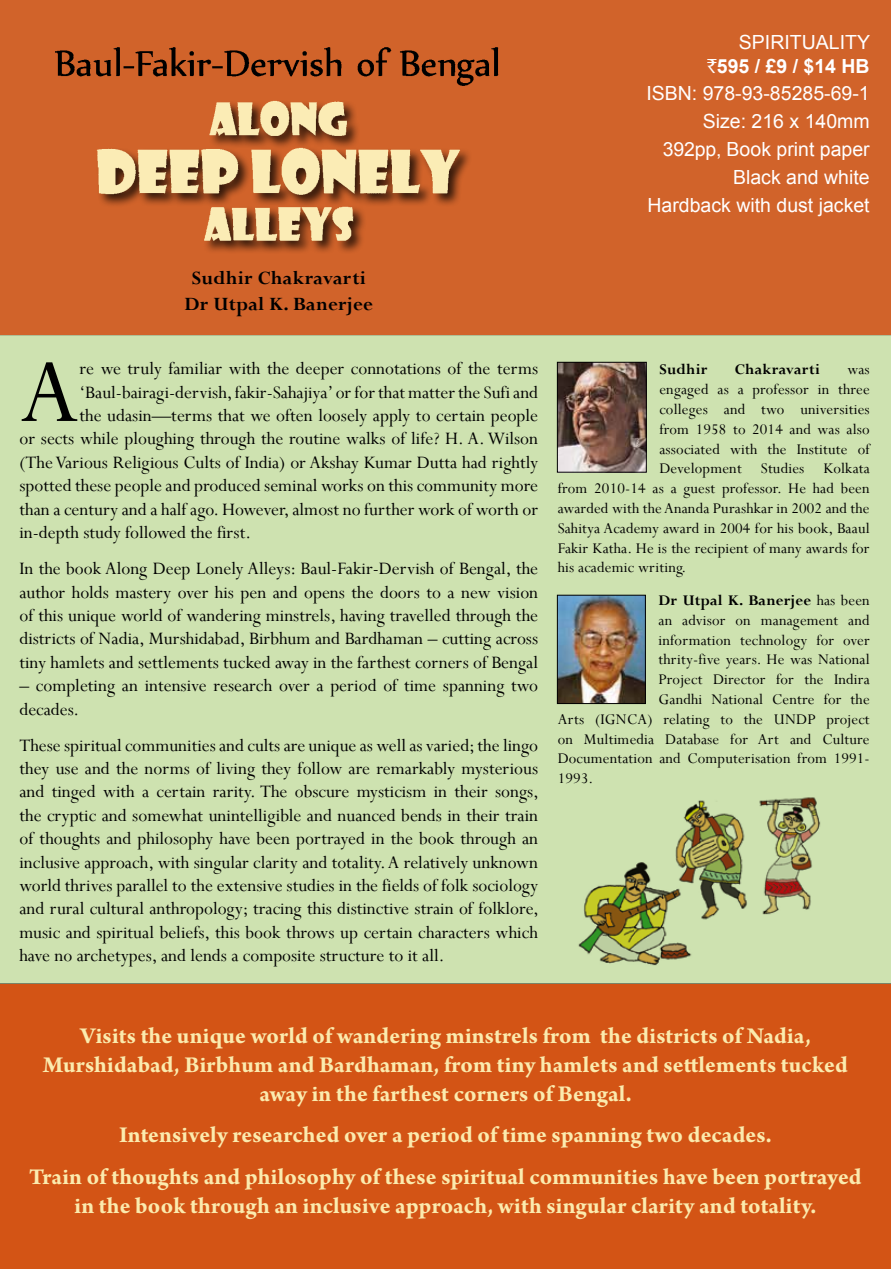
<style>
.page{position:relative;width:891px;height:1269px;background:#fff}
.page>*{position:absolute;margin:0;border:0;box-sizing:border-box;transform-origin:0 0}
.t1{font:101.25px "Perpetua";color:#000}
.t2{font:700 24px/28.8px "Arno Pro";letter-spacing:.005em;color:#fbebae;text-align:center}
.t3{font:700 21px/25.2px "Perpetua";letter-spacing:.01em;color:#000;text-align:center}
.t4{font:19.5px/23.4px "Perpetua";color:#000;text-align:justify}
.t5{font:19.5px/27.9px "Arial";color:#fff;text-align:right}
.t6{font:16.5px "Perpetua";letter-spacing:.01em;color:#000}
.t7{font:700 16.5px "Perpetua";letter-spacing:.01em;color:#000}
.s1{font-family:"Rupee Foradian"}
.s2{font-weight:700}
.s3{font-weight:400}
</style>
<div class="page">
<div style="left:0;top:334px;width:891px;height:650px;background:#cee2b0"></div>
<div style="left:0;top:984px;width:891px;height:285px;background:#d35415"></div>
<div style="left:0;top:0;width:891px;height:334px;background:#d1632a"></div>
<img style="left:559px;top:364px;width:86px;height:107px">
<div style="left:557px;top:362px;width:90px;height:111px;border:1px solid #000"></div>
<img style="left:559px;top:597px;width:85px;height:105px">
<div style="left:557px;top:595px;width:89px;height:109px;border:1px solid #000"></div>
<img style="left:569px;top:850px;width:131px;height:124px">
<img style="left:633px;top:791px;width:226px;height:161px">
<img style="left:96px;top:100px;width:373px;height:152px">
<img style="left:55px;top:47px;width:444px;height:39px">
<p class="t5" style="left:707px;top:31px;width:164px;line-height:23.4px">SPIRITUALITY <span class="s1">`</span><span class="s2">595 / £9 / $14 HB</span></p>
<p class="t5" style="left:646px;top:80px;width:225px">ISBN: 978-93-85285-69-1<br>Size: 216 x 140mm<br>392pp, Book print paper<br>Black and white<br>Hardback with dust jacket</p>
<p class="t3" style="left:184px;top:265px;width:190px">Sudhir Chakravarti<br>Dr Utpal K. Banerjee</p>
<h1 class="t1" style="left:19px;top:328px;width:62px">A</h1>
<p class="t4" style="left:80px;top:356px;width:460px">re we truly familiar with the deeper connotations of the terms</p>
<p class="t4" style="left:80px;top:380px;width:460px">‘Baul-bairagi-dervish, fakir-Sahajiya’ or for that matter the Sufi and</p>
<p class="t4" style="left:80px;top:403px;width:460px">the udasin—terms that we often loosely apply to certain people</p>
<p class="t4" style="left:19px;top:427px;width:520px">or sects while ploughing through the routine walks of life? H. A. Wilson</p>
<p class="t4" style="left:19px;top:450px;width:520px">(The Various Religious Cults of India) or Akshay Kumar Dutta had rightly</p>
<p class="t4" style="left:19px;top:473px;width:520px">spotted these people and produced seminal works on this community more</p>
<p class="t4" style="left:19px;top:497px;width:520px">than a century and a half ago. However, almost no further work of worth or</p>
<p class="t4" style="left:19px;top:520px;width:233px">in-depth study followed the first.</p>
<p class="t4" style="left:19px;top:556px;width:520px">In the book Along Deep Lonely Alleys: Baul-Fakir-Dervish of Bengal, the author holds mastery over his pen and opens the doors to a new vision of this unique world of wandering minstrels, having travelled through the districts of Nadia, Murshidabad, Birbhum and Bardhaman – cutting across tiny hamlets and settlements tucked away in the farthest corners of Bengal</p>
<p class="t4" style="left:19px;top:673px;width:520px">– completing an intensive research over a period of time spanning two decades.</p>
<p class="t4" style="left:19px;top:733px;width:521px">These spiritual communities and cults are unique as well as varied; the lingo they use and the norms of living they follow are remarkably mysterious and tinged with a certain rarity. The obscure mysticism in their songs, the cryptic and somewhat unintelligible and nuanced bends in their train of thoughts and philosophy have been portrayed in the book through an inclusive approach, with singular clarity and totality. A relatively unknown world thrives parallel to the extensive studies in the fields of folk sociology and rural cultural anthropology; tracing this distinctive strain of folklore, music and spiritual beliefs, this book throws up certain characters which have no archetypes, and lends a composite structure to it all.</p>
<p class="t7" style="left:659px;top:359px;width:49px">Sudhir</p>
<p class="t7" style="left:735px;top:359px;width:86px">Chakravarti</p>
<p class="t6" style="left:847px;top:359px;width:24px">was</p>
<p class="t6" style="left:659px;top:379px;width:212px">engaged as a professor in three</p>
<p class="t6" style="left:659px;top:399px;width:212px">colleges and two universities</p>
<p class="t6" style="left:659px;top:419px;width:212px">from 1958 to 2014 and was also</p>
<p class="t6" style="left:659px;top:438px;width:212px">associated with the Institute of</p>
<p class="t6" style="left:659px;top:458px;width:212px">Development Studies Kolkata</p>
<p class="t6" style="left:558px;top:478px;width:313px">from 2010-14 as a guest professor. He had been</p>
<p class="t6" style="left:558px;top:498px;width:313px">awarded with the Ananda Purashkar in 2002 and the</p>
<p class="t6" style="left:558px;top:518px;width:313px">Sahitya Academy award in 2004 for his book, Baaul</p>
<p class="t6" style="left:558px;top:537px;width:313px">Fakir Katha. He is the recipient of many awards for</p>
<p class="t6" style="left:558px;top:557px;width:130px">his academic writing.</p>
<p class="t7" style="left:659px;top:590px;width:213px">Dr Utpal K. Banerjee <span class="s3">has been</span></p>
<p class="t6" style="left:659px;top:610px;width:213px">an advisor on management and</p>
<p class="t6" style="left:659px;top:629px;width:213px">information technology for over</p>
<p class="t6" style="left:659px;top:649px;width:213px">thrity-five years. He was National</p>
<p class="t6" style="left:659px;top:669px;width:213px">Project Director for the Indira</p>
<p class="t6" style="left:659px;top:689px;width:213px">Gandhi National Centre for the</p>
<p class="t6" style="left:558px;top:709px;width:313px">Arts (IGNCA) relating to the UNDP project</p>
<p class="t6" style="left:558px;top:728px;width:313px">on Multimedia Database for Art and Culture</p>
<p class="t6" style="left:558px;top:748px;width:313px">Documentation and Computerisation from 1991-</p>
<p class="t6" style="left:558px;top:768px;width:37px">1993.</p>
<p class="t2" style="left:43px;top:1023px;width:806px">Visits the unique world of wandering minstrels from the districts of Nadia,<br>Murshidabad, Birbhum and Bardhaman, from tiny hamlets and settlements tucked away in the farthest corners of Bengal.</p>
<p class="t2" style="left:29px;top:1115px;width:834px;line-height:41.5px">Intensively researched over a period of time spanning two decades.<br>Train of thoughts and philosophy of these spiritual communities have been portrayed</p>
<p class="t2" style="left:75px;top:1192px;width:743px">in the book through an inclusive approach, with singular clarity and totality.</p>
</div>
